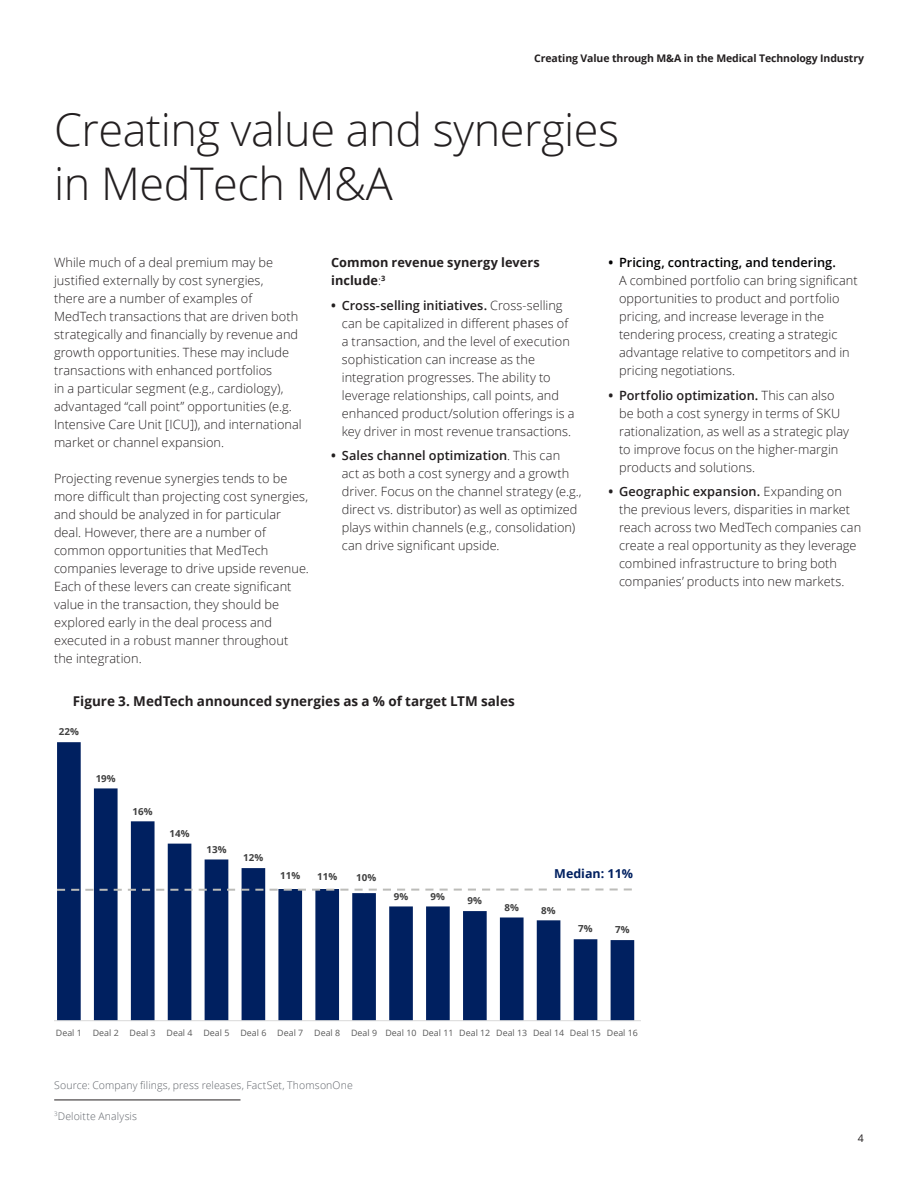
<style>
.page{position:relative;width:918px;height:1188px;background:#fff}
.page>*{position:absolute;margin:0;border:0;box-sizing:border-box;transform-origin:0 0}
.Story_heading_light{font:300 45px/54px "Open Sans";letter-spacing:-.01em;color:#231f20}
.Subhead_B__8_5_12pt{font:700 13.5px "Open Sans";color:#231f20}
.Body_copy__8_5_12pt{font:300 12.75px/18px "Open Sans";letter-spacing:.005em;color:#231f20}
.Body_copy__8_5_12pt-2{font:700 12.75px/18px "Open Sans";letter-spacing:.005em;color:#231f20}
.t1{font:700 12.3px "Open Sans";color:#002060}
.Footnote__7_9_5pt{font:300 10.5px "Open Sans";letter-spacing:.01em;color:#5f6369}
.t2{font:700 10.5px "Open Sans";letter-spacing:-.01em;color:#231f20}
.t3{font:10.5px "Open Sans";color:#231f20}
.t4{font:700 9.6px "Open Sans";letter-spacing:.005em;color:#404040}
.t5{font:8.7px "Open Sans";letter-spacing:.005em;color:#595959}
.s1{font-weight:300}
.s2{font-weight:700}
.s3{font-weight:600}
.s4{font-weight:700;color:#000002}
.s5{font-weight:600;color:#000002}
</style>
<div class="page">
<svg style="left:57px;top:742px;width:577px;height:278px"></svg>
<hr style="left:54px;top:1020px;width:587px;height:1px;background:#d9d9d9">
<div style="left:353px;top:870px;width:27px;height:17px;background:#fff"></div>
<svg style="left:57px;top:884px;width:577px;height:10px"></svg>
<hr style="left:54px;top:1100px;width:187px;height:1px;background:#231f20">
<p class="t2" style="left:534px;top:51px;width:331px">Creating Value through M&amp;A in the Medical Technology Industry</p>
<p class="Story_heading_light" style="left:54px;top:102px;width:567px">Creating value and synergies in MedTech M&amp;A</p>
<p class="Body_copy__8_5_12pt" style="left:54px;top:253px;width:249px">While much of a deal premium may be justified externally by cost synergies,<br>there are a number of examples of MedTech transactions that are driven both strategically and financially by revenue and growth opportunities. These may include transactions with enhanced portfolios<br>in a particular segment (e.g., cardiology), advantaged “call point” opportunities (e.g.<br>Intensive Care Unit [ICU]), and international market or channel expansion.</p>
<p class="Body_copy__8_5_12pt" style="left:54px;top:469px;width:256px">Projecting revenue synergies tends to be more difficult than projecting cost synergies, and should be analyzed in for particular deal. However, there are a number of common opportunities that MedTech companies leverage to drive upside revenue.<br>Each of these levers can create significant value in the transaction, they should be explored early in the deal process and executed in a robust manner throughout the integration.</p>
<p class="Body_copy__8_5_12pt-2" style="left:331px;top:253px;width:210px">Common revenue synergy levers include<span class="s1">:</span><sup>3</sup></p>
<p class="Body_copy__8_5_12pt" style="left:342px;top:296px;width:234px;text-indent:-11px"><span class="s2">•</span> <span class="s3">Cross-selling initiatives.</span> Cross-selling can be capitalized in different phases of a transaction, and the level of execution sophistication can increase as the integration progresses. The ability to leverage relationships, call points, and enhanced product/solution offerings is a key driver in most revenue transactions.</p>
<p class="Body_copy__8_5_12pt" style="left:342px;top:446px;width:241px;text-indent:-11px"><span class="s2">•</span> <span class="s3">Sales channel optimization</span>. This can<br>act as both a cost synergy and a growth driver. Focus on the channel strategy (e.g., direct vs. distributor) as well as optimized plays within channels (e.g., consolidation) can drive significant upside.</p>
<p class="Subhead_B__8_5_12pt" style="left:73px;top:692px;width:443px">Figure 3. MedTech announced synergies as a % of target LTM sales</p>
<p class="t4" style="left:59px;top:725px;width:22px">22%</p>
<p class="t4" style="left:96px;top:771px;width:22px">19%</p>
<p class="t4" style="left:133px;top:804px;width:22px">16%</p>
<p class="t4" style="left:169px;top:827px;width:22px">14%</p>
<p class="t4" style="left:206px;top:842px;width:22px">13%</p>
<p class="t4" style="left:243px;top:851px;width:22px">12%</p>
<p class="Body_copy__8_5_12pt" style="left:619px;top:253px;width:240px;text-indent:-11px"><span class="s4">•</span> <span class="s5">Pricing, contracting, and tendering.<br></span>A combined portfolio can bring significant opportunities to product and portfolio pricing, and increase leverage in the tendering process, creating a strategic advantage relative to competitors and in pricing negotiations.</p>
<p class="Body_copy__8_5_12pt" style="left:619px;top:386px;width:232px;text-indent:-11px"><span class="s2">•</span> <span class="s3">Portfolio optimization.</span> This can also be both a cost synergy in terms of SKU rationalization, as well as a strategic play to improve focus on the higher-margin products and solutions.</p>
<p class="Body_copy__8_5_12pt" style="left:619px;top:482px;width:244px;text-indent:-11px"><span class="s2">•</span> <span class="s3">Geographic expansion.</span> Expanding on the previous levers, disparities in market reach across two MedTech companies can create a real opportunity as they leverage combined infrastructure to bring both companies’ products into new markets.</p>
<p class="t4" style="left:280px;top:869px;width:22px">11%</p>
<p class="t4" style="left:317px;top:870px;width:22px">11%</p>
<p class="t4" style="left:356px;top:871px;width:22px">10%</p>
<p class="t4" style="left:394px;top:889px;width:16px">9%</p>
<p class="t4" style="left:431px;top:889px;width:16px">9%</p>
<p class="t4" style="left:468px;top:894px;width:16px">9%</p>
<p class="t1" style="left:554px;top:865px;width:80px">Median: 11%</p>
<p class="t4" style="left:504px;top:900px;width:16px">8%</p>
<p class="t4" style="left:541px;top:903px;width:16px">8%</p>
<p class="t4" style="left:578px;top:922px;width:16px">7%</p>
<p class="t4" style="left:615px;top:923px;width:16px">7%</p>
<p class="t5" style="left:56px;top:1027px;width:584px">Deal 1 Deal 2 Deal 3 Deal 4 Deal 5 Deal 6 Deal 7 Deal 8 Deal 9 Deal 10 Deal 11 Deal 12 Deal 13 Deal 14 Deal 15 Deal 16</p>
<p class="Footnote__7_9_5pt" style="left:54px;top:1078px;width:300px">Source: Company filings, press releases, FactSet, ThomsonOne</p>
<p class="Footnote__7_9_5pt" style="left:54px;top:1109px;width:84px"><sup>3</sup>Deloitte Analysis</p>
<p class="t3" style="left:858px;top:1131px;width:8px">4</p>
</div>
